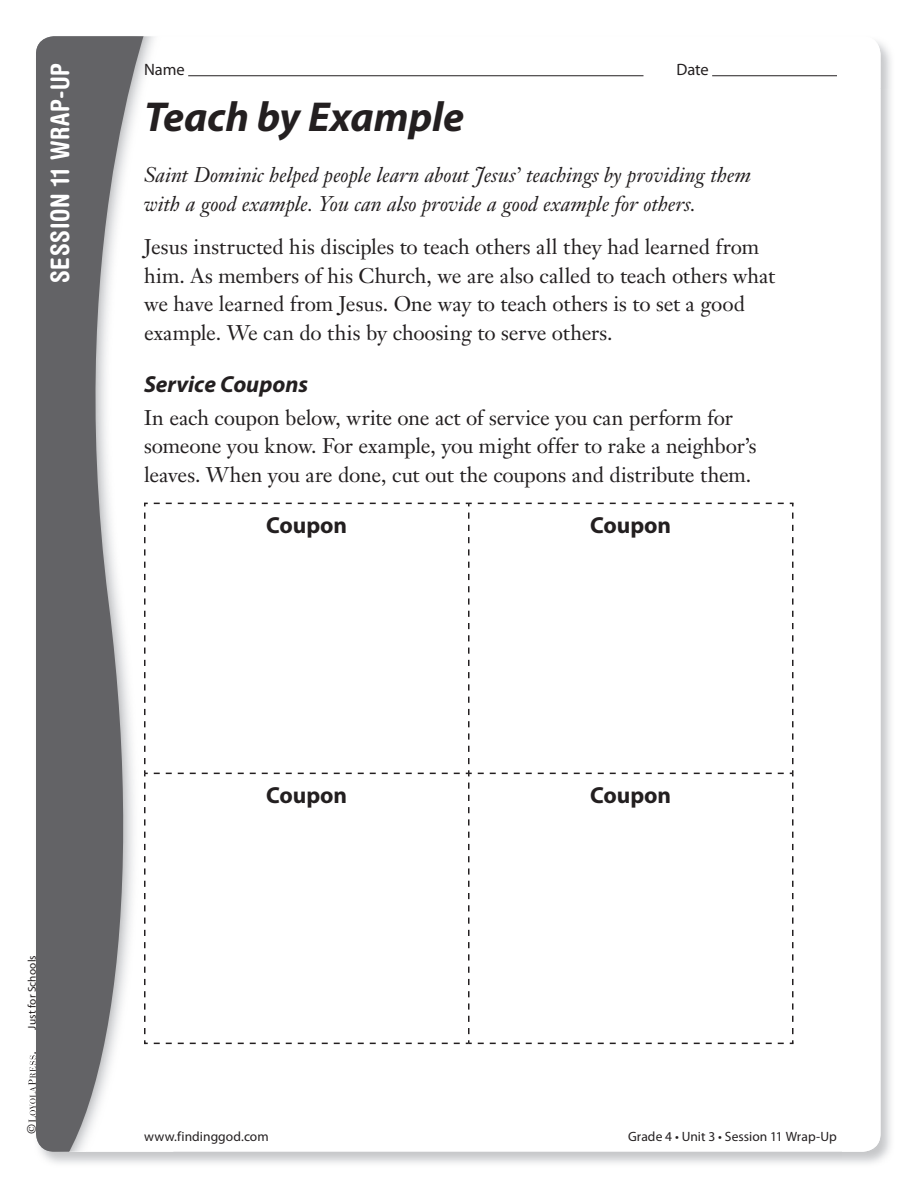
<style>
.page{position:relative;width:918px;height:1188px;background:#fff}
.page>*{position:absolute;margin:0;border:0;box-sizing:border-box;transform-origin:0 0}
.t1{font:italic 700 42px "Myriad Pro";letter-spacing:-.005em;color:#231f20}
.t2{font:700 condensed 25.5px "Helvetica Rounded LT Std";letter-spacing:.025em;color:#fff}
.t3{font:700 23.25px "Myriad Pro";letter-spacing:-.005em;color:#231f20}
.t4{font:italic 700 23.25px "Myriad Pro";color:#231f20}
.t5{font:21px/28.5px "Janson Text LT Std";letter-spacing:-.005em;color:#231f20}
.t6{font:italic 21px/28.5px "FL Janson Text LT Std";color:#231f20}
.t7{font:16.5px "Myriad Pro";letter-spacing:-.005em;color:#231f20}
.t8{font:13.5px "Myriad Pro";letter-spacing:.005em;color:#231f20}
.t9{font:12px "Janson Text LT Std";color:#231f20}
.t10{font:11.25px "Myriad Pro";letter-spacing:.01em;color:#231f20}
</style>
<div class="page">
<svg style="left:36px;top:36px;width:118px;height:1116px;fill:#636366"></svg>
<svg style="left:28px;top:1052px;width:8px;height:70px"></svg>
<hr style="left:188px;top:75px;width:456px;height:1px;background:#231f20">
<hr style="left:712px;top:75px;width:125px;height:1px;background:#231f20">
<hr style="left:145px;top:1043px;width:324px;height:1px;background:#fff">
<svg style="left:143px;top:502px;width:327px;height:273px"></svg>
<svg style="left:154px;top:502px;width:640px;height:262px"></svg>
<svg style="left:154px;top:770px;width:318px;height:264px"></svg>
<svg style="left:478px;top:770px;width:316px;height:264px"></svg>
<svg style="left:143px;top:772px;width:5px;height:273px"></svg>
<svg style="left:154px;top:1040px;width:640px;height:5px"></svg>
<p class="t2" style="left:44px;top:283px;width:221px;rotate:-90deg">SESSION 11 WRAP-UP</p>
<p class="t7" style="left:144px;top:60px;width:42px">Name</p>
<p class="t7" style="left:677px;top:60px;width:34px">Date</p>
<h1 class="t1" style="left:144px;top:89px;width:322px">Teach by Example</h1>
<p class="t6" style="left:144px;top:161px;width:609px">Saint Dominic helped people learn about Jesus’ teachings by providing them with a good example. You can also provide a good example for others.</p>
<p class="t5" style="left:144px;top:233px;width:633px">Jesus instructed his disciples to teach others all they had learned from him. As members of his Church, we are also called to teach others what we have learned from Jesus. One way to teach others is to set a good example. We can do this by choosing to serve others.</p>
<p class="t4" style="left:144px;top:369px;width:166px">Service Coupons</p>
<p class="t5" style="left:144px;top:403px;width:614px">In each coupon below, write one act of service you can perform for someone you know. For example, you might offer to rake a neighbor’s leaves. When you are done, cut out the coupons and distribute them.</p>
<p class="t3" style="left:266px;top:510px;width:82px">Coupon</p>
<p class="t3" style="left:590px;top:510px;width:82px">Coupon</p>
<p class="t10" style="left:25px;top:1029px;width:76px;rotate:-90deg">Just for Schools</p>
<p class="t9" style="left:24px;top:1134px;width:12px;rotate:-90deg">©</p>
<p class="t3" style="left:266px;top:780px;width:82px">Coupon</p>
<p class="t3" style="left:590px;top:780px;width:82px">Coupon</p>
<p class="t8" style="left:144px;top:1128px;width:126px">www.findinggod.com</p>
<p class="t8" style="left:628px;top:1128px;width:210px">Grade 4 • Unit 3 • Session 11 Wrap-Up</p>
</div>
